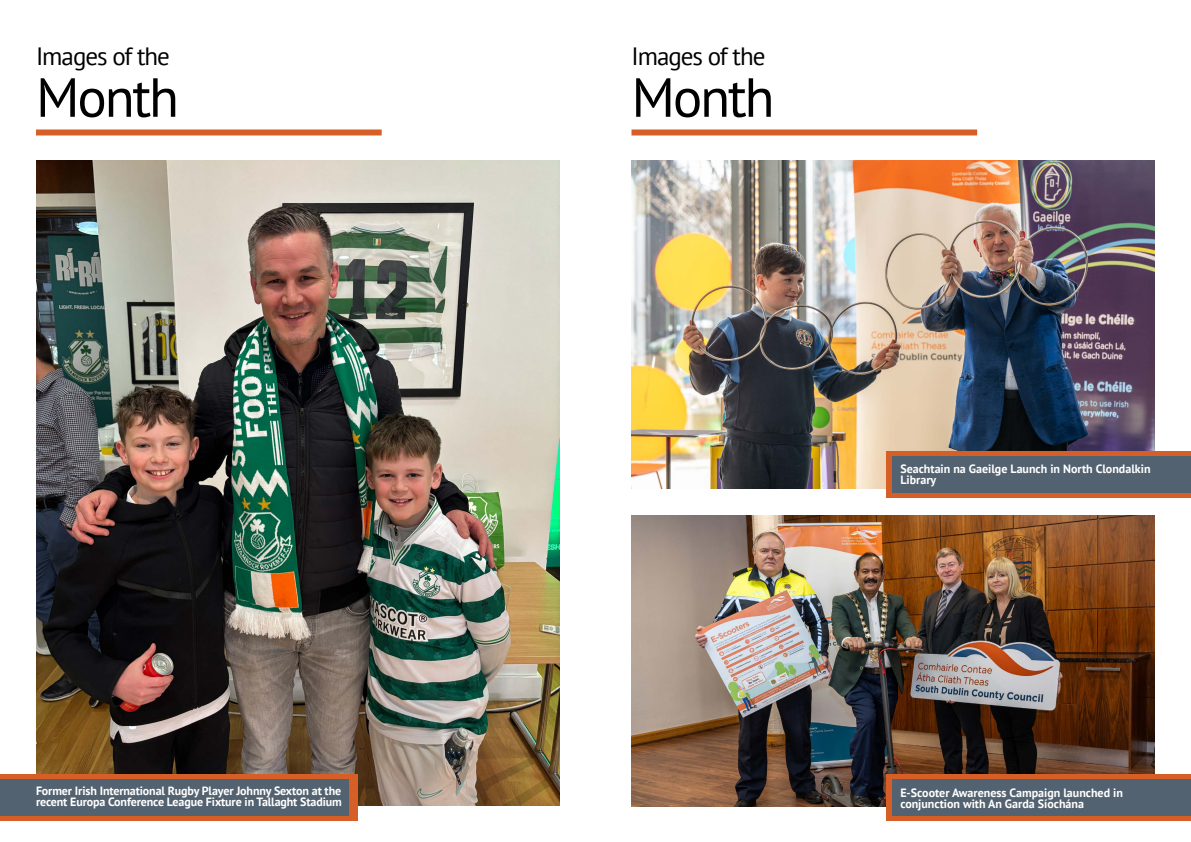
<style>
.page{position:relative;width:1191px;height:842px;background:#fff}
.page>*{position:absolute;margin:0;border:0;box-sizing:border-box;transform-origin:0 0}
.t1{font:55px "PT Sans";letter-spacing:-.04em;color:#000}
.t2{font:25px "PT Sans";letter-spacing:-.04em;color:#000}
.t3{font:700 12px/11px "PT Sans";letter-spacing:-.01em;color:#fff}
</style>
<div class="page">
<div style="left:36px;top:129px;width:346px;height:6px;background:#d65e27"></div>
<img style="left:36px;top:161px;width:523px;height:645px">
<div style="left:0;top:774px;width:358px;height:47px;background:#d65e27"></div>
<div style="left:0;top:779px;width:349px;height:37px;background:#536270"></div>
<div style="left:631px;top:129px;width:346px;height:6px;background:#d65e27"></div>
<img style="left:631px;top:161px;width:524px;height:328px">
<div style="left:886px;top:451px;width:305px;height:46px;background:#d65e27"></div>
<div style="left:892px;top:456px;width:299px;height:36px;background:#536270"></div>
<img style="left:631px;top:515px;width:524px;height:292px">
<div style="left:886px;top:774px;width:305px;height:47px;background:#d65e27"></div>
<div style="left:892px;top:779px;width:299px;height:37px;background:#536270"></div>
<h2 class="t2" style="left:36px;top:40px;width:135px">Images of the</h2>
<h1 class="t1" style="left:36px;top:62px;width:144px">Month</h1>
<p class="t3" style="left:36px;top:785px;width:307px">Former Irish International Rugby Player Johnny Sexton at the recent Europa Conference League Fixture in Tallaght Stadium</p>
<h2 class="t2" style="left:631px;top:40px;width:135px">Images of the</h2>
<h1 class="t1" style="left:631px;top:62px;width:144px">Month</h1>
<p class="t3" style="left:900px;top:463px;width:252px">Seachtain na Gaeilge Launch in North Clondalkin<br>Library</p>
<p class="t3" style="left:900px;top:787px;width:224px">E-Scooter Awareness Campaign launched in conjunction with An Garda Síochána</p>
</div>
